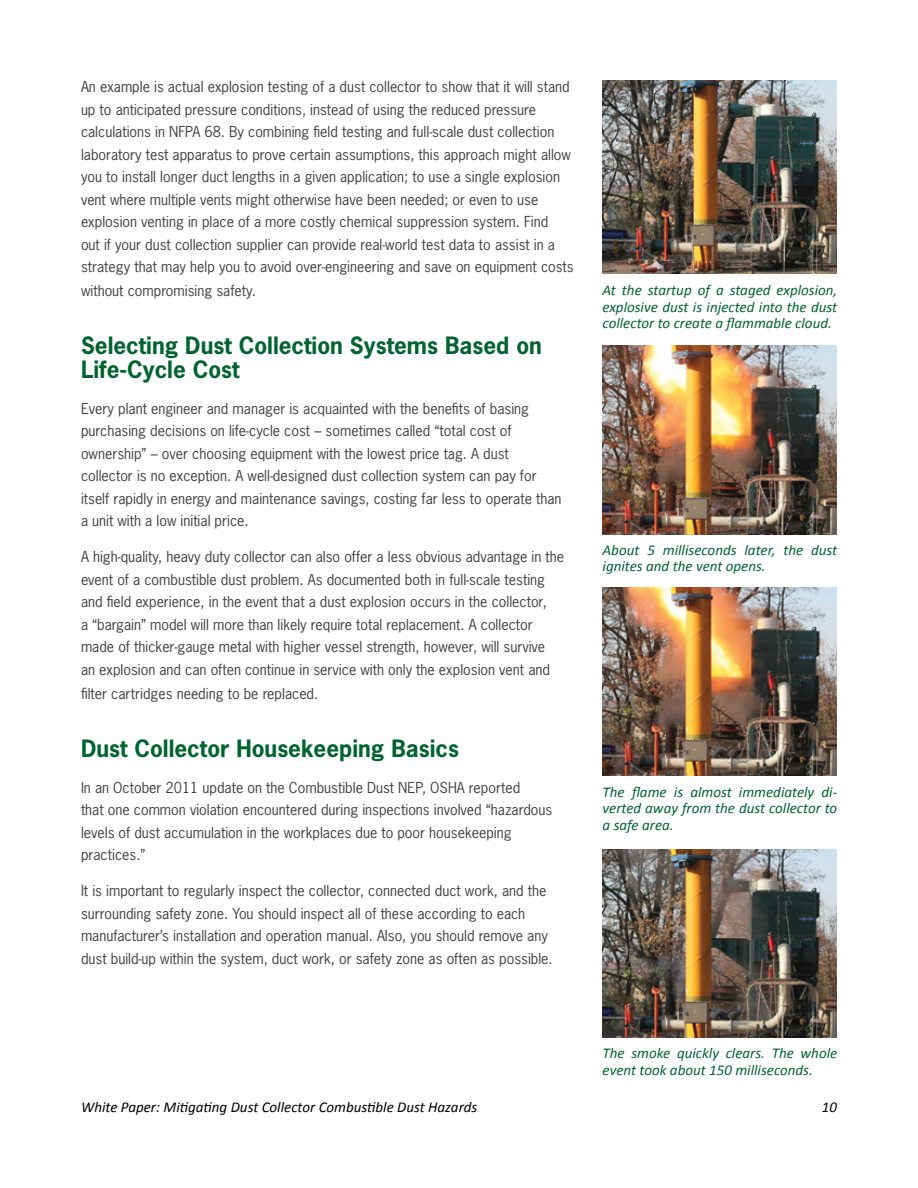
<style>
.page{position:relative;width:918px;height:1188px;background:#fff}
.page>*{position:absolute;margin:0;border:0;box-sizing:border-box;transform-origin:0 0}
.t1{font:700 22.5px/24px "News Gothic Std";color:#006330}
.t2{font:italic 15px/16.5px "Calibri";color:#006330}
.t3{font:italic 15px "Calibri";color:#000}
.t4{font:14.25px/22.5px "News Gothic Std";color:#414042}
</style>
<div class="page">
<img style="left:603px;top:346px;width:234px;height:188px">
<img style="left:603px;top:588px;width:234px;height:188px">
<img style="left:603px;top:849px;width:234px;height:189px">
<img style="left:603px;top:81px;width:234px;height:193px">
<p class="t4" style="left:81px;top:75px;width:494px">An example is actual explosion testing of a dust collector to show that it will stand up to anticipated pressure conditions, instead of using the reduced pressure calculations in NFPA 68. By combining field testing and full-scale dust collection laboratory test apparatus to prove certain assumptions, this approach might allow you to install longer duct lengths in a given application; to use a single explosion vent where multiple vents might otherwise have been needed; or even to use explosion venting in place of a more costly chemical suppression system. Find<br>out if your dust collection supplier can provide real-world test data to assist in a strategy that may help you to avoid over-engineering and save on equipment costs</p>
<p class="t4" style="left:81px;top:279px;width:177px">without compromising safety.</p>
<h1 class="t1" style="left:81px;top:333px;width:462px">Selecting Dust Collection Systems Based on<br>Life-Cycle Cost</h1>
<p class="t4" style="left:81px;top:397px;width:482px">Every plant engineer and manager is acquainted with the benefits of basing purchasing decisions on life-cycle cost – sometimes called “total cost of ownership” – over choosing equipment with the lowest price tag. A dust collector is no exception. A well-designed dust collection system can pay for itself rapidly in energy and maintenance savings, costing far less to operate than a unit with a low initial price.</p>
<p class="t4" style="left:81px;top:546px;width:485px">A high-quality, heavy duty collector can also offer a less obvious advantage in the event of a combustible dust problem. As documented both in full-scale testing and field experience, in the event that a dust explosion occurs in the collector,<br>a “bargain” model will more than likely require total replacement. A collector made of thicker-gauge metal with higher vessel strength, however, will survive<br>an explosion and can often continue in service with only the explosion vent and</p>
<p class="t4" style="left:81px;top:682px;width:239px">filter cartridges needing to be replaced.</p>
<h1 class="t1" style="left:81px;top:736px;width:380px">Dust Collector Housekeeping Basics</h1>
<p class="t4" style="left:81px;top:776px;width:473px">In an October 2011 update on the Combustible Dust NEP, OSHA reported<br>that one common violation encountered during inspections involved “hazardous levels of dust accumulation in the workplaces due to poor housekeeping practices.”</p>
<p class="t4" style="left:81px;top:879px;width:473px">It is important to regularly inspect the collector, connected duct work, and the surrounding safety zone. You should inspect all of these according to each manufacturer’s installation and operation manual. Also, you should remove any dust build-up within the system, duct work, or safety zone as often as possible.</p>
<p class="t2" style="left:603px;top:281px;width:236px;text-align:justify">At the startup of a staged explosion, explosive dust is injected into the dust collector to create a flammable cloud.</p>
<p class="t2" style="left:603px;top:541px;width:236px">About 5 milliseconds later, the dust ignites and the vent opens.</p>
<p class="t2" style="left:603px;top:783px;width:236px;text-align:justify">The flame is almost immediately di&shy;verted away from the dust collector to a safe area.</p>
<p class="t2" style="left:603px;top:1044px;width:236px">The smoke quickly clears. The whole event took about 150 milliseconds.</p>
<p class="t3" style="left:81px;top:1096px;width:398px">White Paper: Mitigating Dust Collector Combustible Dust Hazards</p>
<p class="t3" style="left:822px;top:1097px;width:17px">10</p>
</div>
